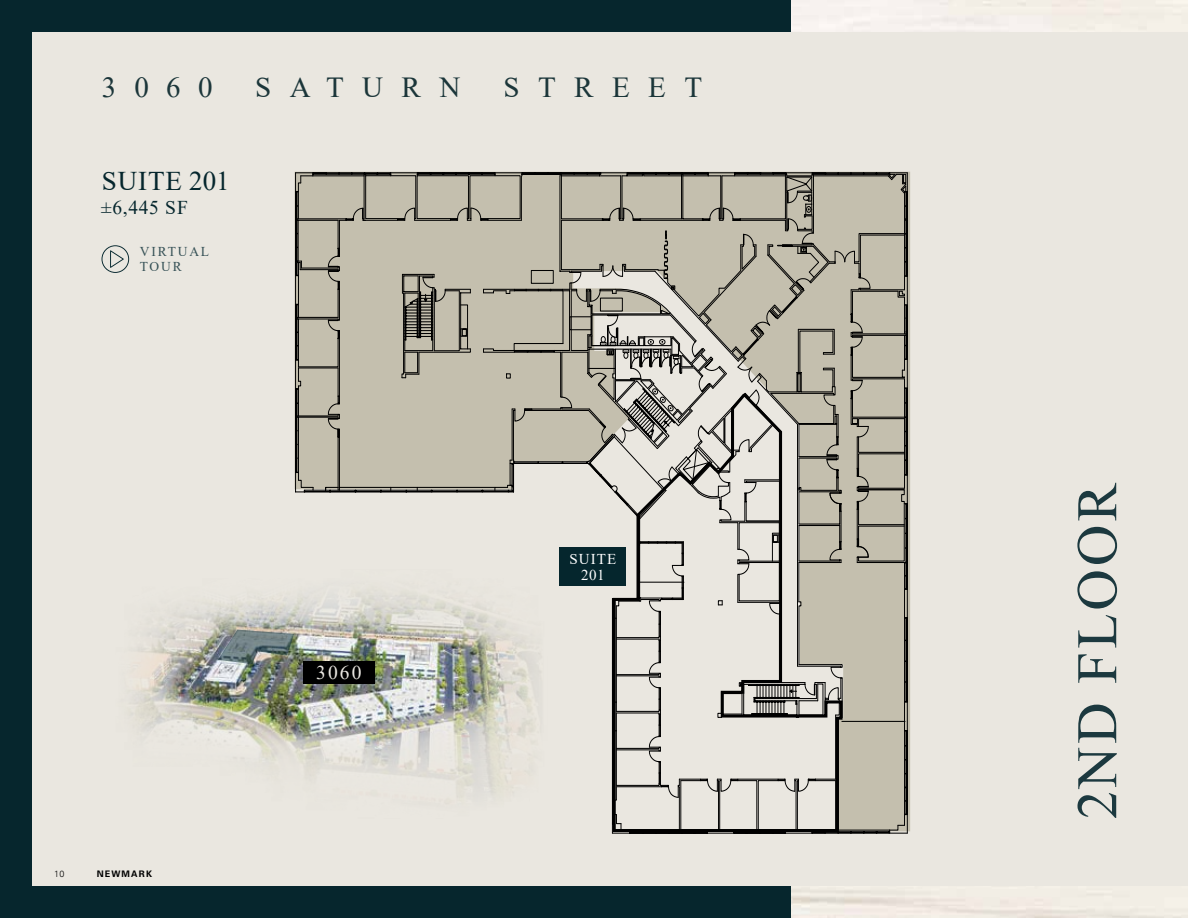
<style>
.page{position:relative;width:1188px;height:918px;background:#fff}
.page>*{position:absolute;margin:0;border:0;box-sizing:border-box;transform-origin:0 0}
.t1{font:57.3px "Times New Roman";letter-spacing:.055em;color:#05262d}
.t2{font:29.1px "Times New Roman";letter-spacing:.635em;color:#05262d}
.t3{font:27px "Times New Roman";letter-spacing:.035em;color:#05262d}
.t4{font:19.5px "Times New Roman";color:#05262d}
.t5{font:19.5px "Times New Roman";color:#ebe8e2}
.t6{font:15px/16.5px "Times New Roman";letter-spacing:.075em;color:#fff;text-align:center}
.t7{font:13.5px/15px "Times New Roman";letter-spacing:.135em;color:#375257}
.t8{font:700 9px "Univers LT Pro 65";letter-spacing:.125em;color:#000}
.t9{font:300 9px "Univers LT Pro 45";color:#000}
</style>
<div class="page">
<div style="left:0;top:0;width:791px;height:918px;background:#06262d"></div>
<div style="left:32px;top:32px;width:1156px;height:854px;background:#eae7e0"></div>
<svg style="left:102px;top:245px;width:27px;height:28px"></svg>
<img style="left:130px;top:603px;width:88px;height:137px">
<svg style="left:218px;top:173px;width:690px;height:661px"></svg>
<div style="left:559px;top:548px;width:67px;height:38px;background:#05262d"></div>
<svg style="left:611px;top:390px;width:233px;height:444px"></svg>
<p class="t2" style="left:101px;top:67px;width:113px">3060</p>
<p class="t2" style="left:255px;top:67px;width:207px">SATURN</p>
<p class="t2" style="left:503px;top:67px;width:200px">STREET</p>
<p class="t3" style="left:102px;top:162px;width:129px">SUITE 201</p>
<p class="t4" style="left:101px;top:194px;width:88px">±6,445 SF</p>
<p class="t7" style="left:140px;top:244px;width:71px">VIRTUAL<br>TOUR</p>
<p class="t9" style="left:54px;top:867px;width:12px">10</p>
<p class="t8" style="left:97px;top:867px;width:57px">NEWMARK</p>
<p class="t5" style="left:316px;top:659px;width:47px">3060</p>
<p class="t6" style="left:569px;top:550px;width:48px">SUITE<br>201</p>
<h1 class="t1" style="left:1057px;top:819px;width:338px;rotate:-90deg">2ND FLOOR</h1>
</div>
